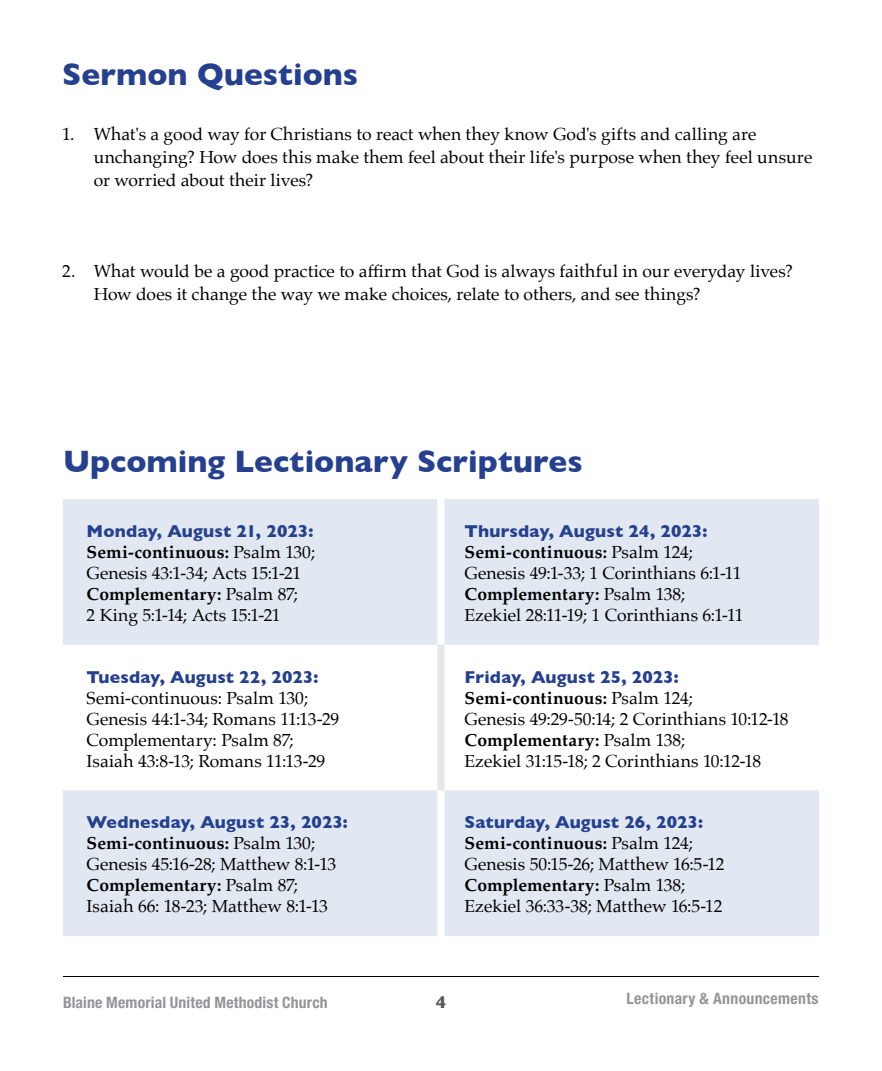
<style>
.page{position:relative;width:882px;height:1071px;background:#fff}
.page>*{position:absolute;margin:0;border:0;box-sizing:border-box;transform-origin:0 0}
.t1{font:700 31.5px "Gill Sans";color:#25408f}
.t2{font:17.5px/21px "Palatino";color:#000}
.t3{font:700 17.5px "Gill Sans";letter-spacing:.005em;color:#25408f}
.t4{font:700 17.5px "Gill Sans";color:#58595b}
.t5{font:700 condensed 15.75px "Helvetica Neue LT Std";letter-spacing:.015em;color:#939598}
.s1{font-weight:700}
</style>
<div class="page">
<hr style="left:63px;top:976px;width:756px;height:1px;background:#000">
<svg style="left:63px;top:499px;width:756px;height:437px;fill:#e1e8f2"></svg>
<div style="left:438px;top:499px;width:6px;height:146px;background:#fff"></div>
<div style="left:438px;top:790px;width:6px;height:146px;background:#fff"></div>
<div style="left:438px;top:645px;width:6px;height:145px;background:#e6e7e8"></div>
<h1 class="t1" style="left:62px;top:49px;width:297px">Sermon Questions</h1>
<p class="t2" style="left:94px;top:123px;width:720px;line-height:22.8px;text-indent:-32px">1. What's a good way for Christians to react when they know God's gifts and calling are unchanging? How does this make them feel about their life's purpose when they feel unsure or worried about their lives?</p>
<p class="t2" style="left:94px;top:259px;width:701px;line-height:22.8px;text-indent:-32px">2. What would be a good practice to affirm that God is always faithful in our everyday lives?<br>How does it change the way we make choices, relate to others, and see things?</p>
<h1 class="t1" style="left:63px;top:436px;width:521px">Upcoming Lectionary Scriptures</h1>
<p class="t3" style="left:87px;top:517px;width:228px">Monday, August 21, 2023:</p>
<p class="t2" style="left:87px;top:542px;width:230px"><span class="s1">Semi-continuous:</span> Psalm 130;<br>Genesis 43:1-34; Acts 15:1-21<br><span class="s1">Complementary:</span> Psalm 87;<br>2 King 5:1-14; Acts 15:1-21</p>
<p class="t3" style="left:87px;top:663px;width:233px">Tuesday, August 22, 2023:</p>
<p class="t2" style="left:87px;top:687px;width:254px">Semi-continuous: Psalm 130;<br>Genesis 44:1-34; Romans 11:13-29<br>Complementary: Psalm 87;<br>Isaiah 43:8-13; Romans 11:13-29</p>
<p class="t3" style="left:87px;top:809px;width:263px">Wednesday, August 23, 2023:</p>
<p class="t2" style="left:87px;top:833px;width:251px"><span class="s1">Semi-continuous:</span> Psalm 130;<br>Genesis 45:16-28; Matthew 8:1-13<br><span class="s1">Complementary:</span> Psalm 87;<br>Isaiah 66: 18-23; Matthew 8:1-13</p>
<p class="t3" style="left:465px;top:517px;width:244px">Thursday, August 24, 2023:</p>
<p class="t2" style="left:465px;top:542px;width:280px"><span class="s1">Semi-continuous:</span> Psalm 124; Genesis 49:1-33; 1 Corinthians 6:1-11<br><span class="s1">Complementary:</span> Psalm 138; Ezekiel 28:11-19; 1 Corinthians 6:1-11</p>
<p class="t3" style="left:465px;top:663px;width:216px">Friday, August 25, 2023:</p>
<p class="t2" style="left:465px;top:687px;width:326px"><span class="s1">Semi-continuous:</span> Psalm 124;<br>Genesis 49:29-50:14; 2 Corinthians 10:12-18<br><span class="s1">Complementary:</span> Psalm 138;<br>Ezekiel 31:15-18; 2 Corinthians 10:12-18</p>
<p class="t3" style="left:465px;top:809px;width:240px">Saturday, August 26, 2023:</p>
<p class="t2" style="left:465px;top:833px;width:262px"><span class="s1">Semi-continuous:</span> Psalm 124;<br>Genesis 50:15-26; Matthew 16:5-12<br><span class="s1">Complementary:</span> Psalm 138;<br>Ezekiel 36:33-38; Matthew 16:5-12</p>
<p class="t5" style="left:63px;top:993px;width:266px">Blaine Memorial United Methodist Church</p>
<p class="t4" style="left:436px;top:988px;width:12px">4</p>
<p class="t5" style="left:627px;top:989px;width:194px">Lectionary &amp; Announcements</p>
</div>
